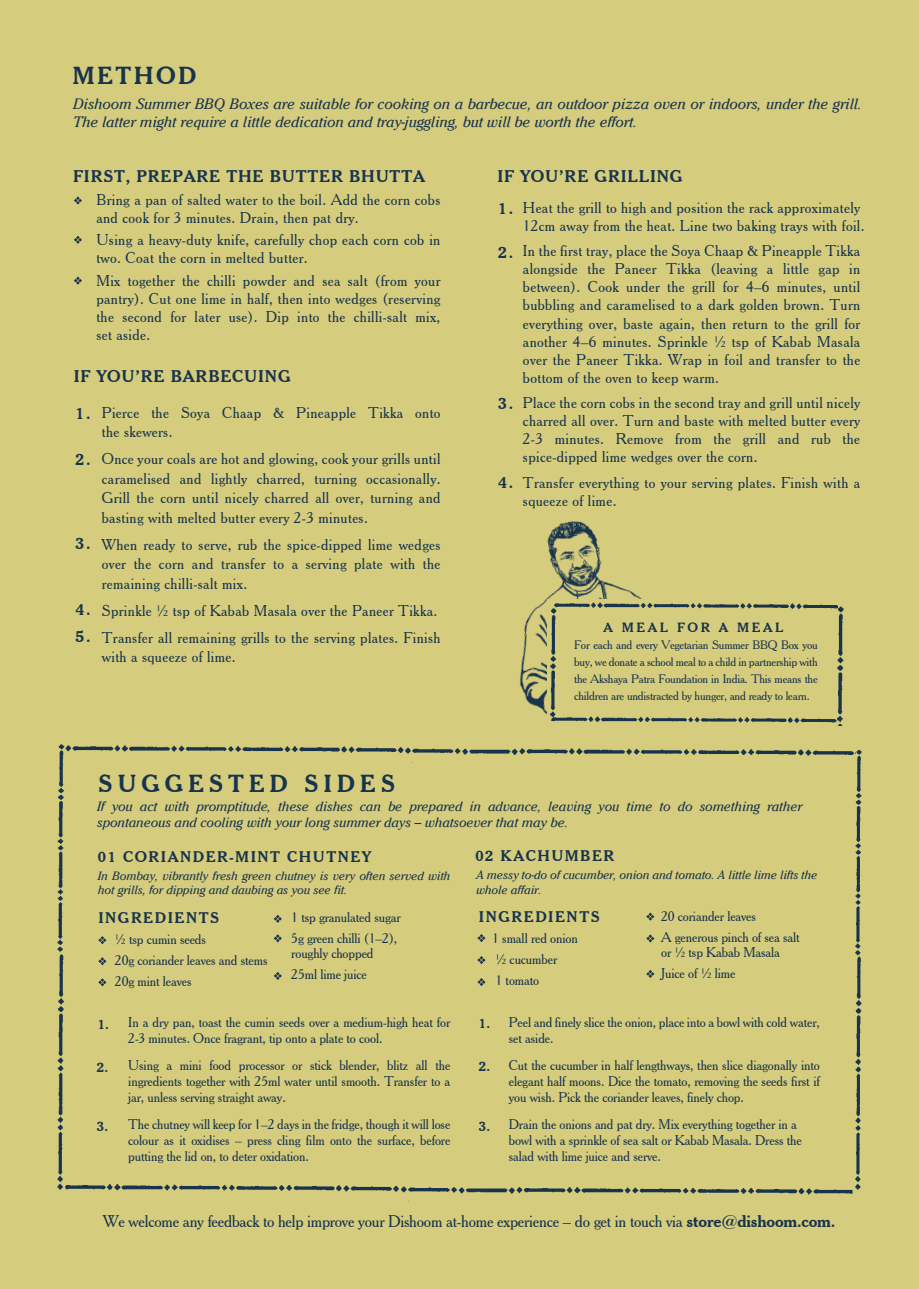
<style>
.page{position:relative;width:919px;height:1289px;background:#fff}
.page>*{position:absolute;margin:0;border:0;box-sizing:border-box;transform-origin:0 0}
.t1{font:700 24px "Cheltenham BT";letter-spacing:.2em;color:#18344d}
.t2{font:16.5px "Cheltenham BT";letter-spacing:-.015em;color:#18344d}
.t3{font:700 16.5px "Cheltenham BT";letter-spacing:.05em;color:#18344d}
.t4{font:700 16.2px/27.2px "Cheltenham BT";color:#18344d}
.t5{font:15.3px/18px "Cheltenham BT";letter-spacing:.025em;color:#18344d}
.t6{font:italic 15px/18px "Cheltenham LT";letter-spacing:-.005em;color:#18344d}
.t7{font:700 15px "Cheltenham BT";letter-spacing:.1em;color:#18344d}
.t8{font:13.65px/16.2px "Cheltenham BT";letter-spacing:-.005em;color:#18344d}
.t9{font:italic 13.5px/16.2px "Cheltenham LT";letter-spacing:-.005em;color:#18344d}
.t10{font:700 13.5px "Cheltenham BT";color:#18344d}
.t11{font:700 13.05px "Cheltenham BT";letter-spacing:.2em;color:#18344d}
.t12{font:12px/17.1px "Cheltenham BT";letter-spacing:-.015em;color:#18344d;text-align:justify}
.t13{font:italic 12px/14.4px "Cheltenham LT";letter-spacing:-.005em;color:#18344d}
.s1{font-weight:700}
</style>
<div class="page">
<div style="left:0;top:0;width:918px;height:1288px;background:#d6cc7d"></div>
<img style="left:519px;top:521px;width:116px;height:189px">
<div style="left:547px;top:599px;width:302px;height:128px;background:#d6cc7d"></div>
<img style="left:542px;top:596px;width:15px;height:119px">
<img style="left:550px;top:707px;width:279px;height:17px">
<img style="left:554px;top:594px;width:275px;height:25px">
<img style="left:829px;top:605px;width:15px;height:120px">
<img style="left:855px;top:749px;width:7px;height:441px">
<img style="left:57px;top:744px;width:8px;height:446px">
<img style="left:462px;top:748px;width:393px;height:8px">
<img style="left:64px;top:744px;width:397px;height:23px">
<img style="left:458px;top:1187px;width:394px;height:8px">
<img style="left:65px;top:1184px;width:392px;height:18px">
<svg style="left:477px;top:934px;width:8px;height:8px"></svg>
<svg style="left:646px;top:912px;width:8px;height:8px"></svg>
<svg style="left:646px;top:934px;width:8px;height:8px"></svg>
<svg style="left:646px;top:970px;width:8px;height:8px"></svg>
<svg style="left:477px;top:956px;width:8px;height:8px"></svg>
<svg style="left:477px;top:978px;width:8px;height:8px"></svg>
<svg style="left:98px;top:936px;width:8px;height:8px"></svg>
<svg style="left:274px;top:915px;width:8px;height:7px"></svg>
<svg style="left:274px;top:934px;width:8px;height:8px"></svg>
<svg style="left:274px;top:972px;width:8px;height:7px"></svg>
<svg style="left:98px;top:957px;width:8px;height:8px"></svg>
<svg style="left:98px;top:978px;width:8px;height:8px"></svg>
<svg style="left:74px;top:196px;width:8px;height:8px"></svg>
<svg style="left:74px;top:236px;width:8px;height:8px"></svg>
<svg style="left:74px;top:276px;width:8px;height:9px"></svg>
<h1 class="t1" style="left:73px;top:61px;width:125px">METHOD</h1>
<p class="t6" style="left:73px;top:94px;width:790px">Dishoom Summer BBQ Boxes are suitable for cooking on a barbecue, an outdoor pizza oven or indoors, under the grill.<br>The latter might require a little dedication and tray-juggling, but will be worth the effort.</p>
<p class="t3" style="left:73px;top:165px;width:353px">FIRST, PREPARE THE BUTTER BHUTTA</p>
<p class="t5" style="left:96px;top:190px;width:345px">Bring a pan of salted water to the boil. Add the corn cobs and cook for 3 minutes. Drain, then pat dry.</p>
<p class="t5" style="left:96px;top:231px;width:345px">Using a heavy-duty knife, carefully chop each corn cob in two. Coat the corn in melted butter.</p>
<p class="t5" style="left:96px;top:271px;width:345px;text-align:justify">Mix together the chilli powder and sea salt (from your pantry). Cut one lime in half, then into wedges (reserving the second for later use). Dip into the chilli-salt mix, set aside.</p>
<p class="t3" style="left:74px;top:366px;width:219px">IF YOU’RE BARBECUING</p>
<p class="t4" style="left:76px;top:399px;width:16px">1.</p>
<p class="t4" style="left:76px;top:445px;width:16px">2.</p>
<p class="t5" style="left:102px;top:402px;width:340px;line-height:19.5px">Pierce the Soya Chaap &amp; Pineapple Tikka onto the skewers.</p>
<p class="t5" style="left:102px;top:449px;width:340px;line-height:19.5px;text-align:justify">Once your coals are hot and glowing, cook your grills until caramelised and lightly charred, turning occasionally.<br>Grill the corn until nicely charred all over, turning and basting with melted butter every 2-3 minutes.</p>
<p class="t5" style="left:102px;top:534px;width:340px;line-height:19.5px;text-align:justify">When ready to serve, rub the spice-dipped lime wedges over the corn and transfer to a serving plate with the remaining chilli-salt mix.</p>
<p class="t5" style="left:102px;top:596px;width:340px;line-height:27px">Sprinkle ½ tsp of Kabab Masala over the Paneer Tikka.<br>Transfer all remaining grills to the serving plates. Finish</p>
<p class="t5" style="left:102px;top:647px;width:135px">with a squeeze of lime.</p>
<p class="t4" style="left:76px;top:529px;width:16px">3.</p>
<p class="t4" style="left:76px;top:595px;width:16px">4.<br>5.</p>
<h1 class="t1" style="left:98px;top:768px;width:298px">SUGGESTED SIDES</h1>
<p class="t3" style="left:497px;top:165px;width:187px">IF YOU’RE GRILLING</p>
<p class="t5" style="left:523px;top:198px;width:343px">Heat the grill to high and position the rack approximately<br>12cm away from the heat. Line two baking trays with foil.</p>
<p class="t5" style="left:523px;top:242px;width:339px;text-align:justify">In the first tray, place the Soya Chaap &amp; Pineapple Tikka alongside the Paneer Tikka (leaving a little gap in between). Cook under the grill for 4–6 minutes, until bubbling and caramelised to a dark golden brown. Turn everything over, baste again, then return to the grill for another 4 –6 minutes. Sprinkle ½ tsp of Kabab Masala over the Paneer Tikka. Wrap in foil and transfer to the bottom of the oven to keep warm.</p>
<p class="t5" style="left:523px;top:393px;width:339px;text-align:justify">Place the corn cobs in the second tray and grill until nicely charred all over. Turn and baste with melted butter every 2-3 minutes. Remove from the grill and rub the spice-dipped lime wedges over the corn.</p>
<p class="t5" style="left:523px;top:473px;width:339px">Transfer everything to your serving plates. Finish with a squeeze of lime.</p>
<p class="t4" style="left:498px;top:194px;width:16px">1.</p>
<p class="t4" style="left:498px;top:238px;width:16px">2.</p>
<p class="t4" style="left:498px;top:389px;width:16px">3.</p>
<p class="t4" style="left:498px;top:469px;width:16px">4.</p>
<p class="t11" style="left:603px;top:619px;width:181px">A MEAL FOR A MEAL</p>
<p class="t12" style="left:574px;top:636px;width:245px">For each and every Vegetarian Summer BBQ Box you buy, we donate a school meal to a child in partnership with the Akshaya Patra Foundation in India. This means the children are undistracted by hunger, and ready to learn.</p>
<p class="t9" style="left:97px;top:798px;width:706px">If you act with promptitude, these dishes can be prepared in advance, leaving you time to do something rather spontaneous and cooling with your long summer days – whatsoever that may be.</p>
<p class="t13" style="left:476px;top:868px;width:343px">A messy to-do of cucumber, onion and tomato. A little lime lifts the whole affair.</p>
<p class="t7" style="left:98px;top:846px;width:275px">01 CORIANDER-MINT CHUTNEY</p>
<p class="t7" style="left:475px;top:846px;width:140px">02 KACHUMBER</p>
<p class="t13" style="left:98px;top:868px;width:354px">In Bombay, vibrantly fresh green chutney is very often served with hot grills, for dipping and daubing as you see fit.</p>
<p class="t7" style="left:98px;top:908px;width:122px">INGREDIENTS</p>
<p class="t8" style="left:115px;top:928px;width:154px;line-height:21px">½ tsp cumin seeds<br>20g coriander leaves and stems<br>20g mint leaves</p>
<p class="t7" style="left:479px;top:907px;width:122px">INGREDIENTS</p>
<p class="t8" style="left:492px;top:928px;width:87px;line-height:21px">1 small red onion ½ cucumber<br>1 tomato</p>
<p class="t8" style="left:661px;top:905px;width:140px;line-height:21px">20 coriander leaves<br>A generous pinch of sea salt</p>
<p class="t8" style="left:661px;top:941px;width:120px;line-height:21px">or ½ tsp Kabab Masala<br>Juice of ½ lime</p>
<p class="t8" style="left:291px;top:906px;width:111px;line-height:21px">1 tsp granulated sugar<br>5g green chilli (1–2),</p>
<p class="t8" style="left:291px;top:942px;width:84px;line-height:21px">roughly chopped<br>25ml lime juice</p>
<p class="t10" style="left:98px;top:1015px;width:13px">1.</p>
<p class="t10" style="left:97px;top:1058px;width:13px">2.</p>
<p class="t10" style="left:97px;top:1118px;width:13px">3.</p>
<p class="t8" style="left:128px;top:1013px;width:323px">In a dry pan, toast the cumin seeds over a medium-high heat for<br>2-3 minutes. Once fragrant, tip onto a plate to cool.</p>
<p class="t8" style="left:128px;top:1056px;width:323px;text-align:justify">Using a mini food processor or stick blender, blitz all the ingredients together with 25ml water until smooth. Transfer to a jar, unless serving straight away.</p>
<p class="t8" style="left:128px;top:1115px;width:323px;text-align:justify">The chutney will keep for 1–2 days in the fridge, though it will lose colour as it oxidises – press cling film onto the surface, before putting the lid on, to deter oxidation.</p>
<p class="t10" style="left:479px;top:1014px;width:13px">1.</p>
<p class="t10" style="left:479px;top:1057px;width:13px">2.</p>
<p class="t10" style="left:479px;top:1117px;width:13px">3.</p>
<p class="t8" style="left:508px;top:1013px;width:312px">Peel and finely slice the onion, place into a bowl with cold water, set aside.</p>
<p class="t8" style="left:508px;top:1056px;width:312px;text-align:justify">Cut the cucumber in half lengthways, then slice diagonally into elegant half moons. Dice the tomato, removing the seeds first if you wish. Pick the coriander leaves, finely chop.</p>
<p class="t8" style="left:508px;top:1115px;width:294px">Drain the onions and pat dry. Mix everything together in a bowl with a sprinkle of sea salt or Kabab Masala. Dress the salad with lime juice and serve.</p>
<p class="t2" style="left:103px;top:1211px;width:733px">We welcome any feedback to help improve your Dishoom at-home experience – do get in touch via <span class="s1">store@dishoom.com.</span></p>
</div>
